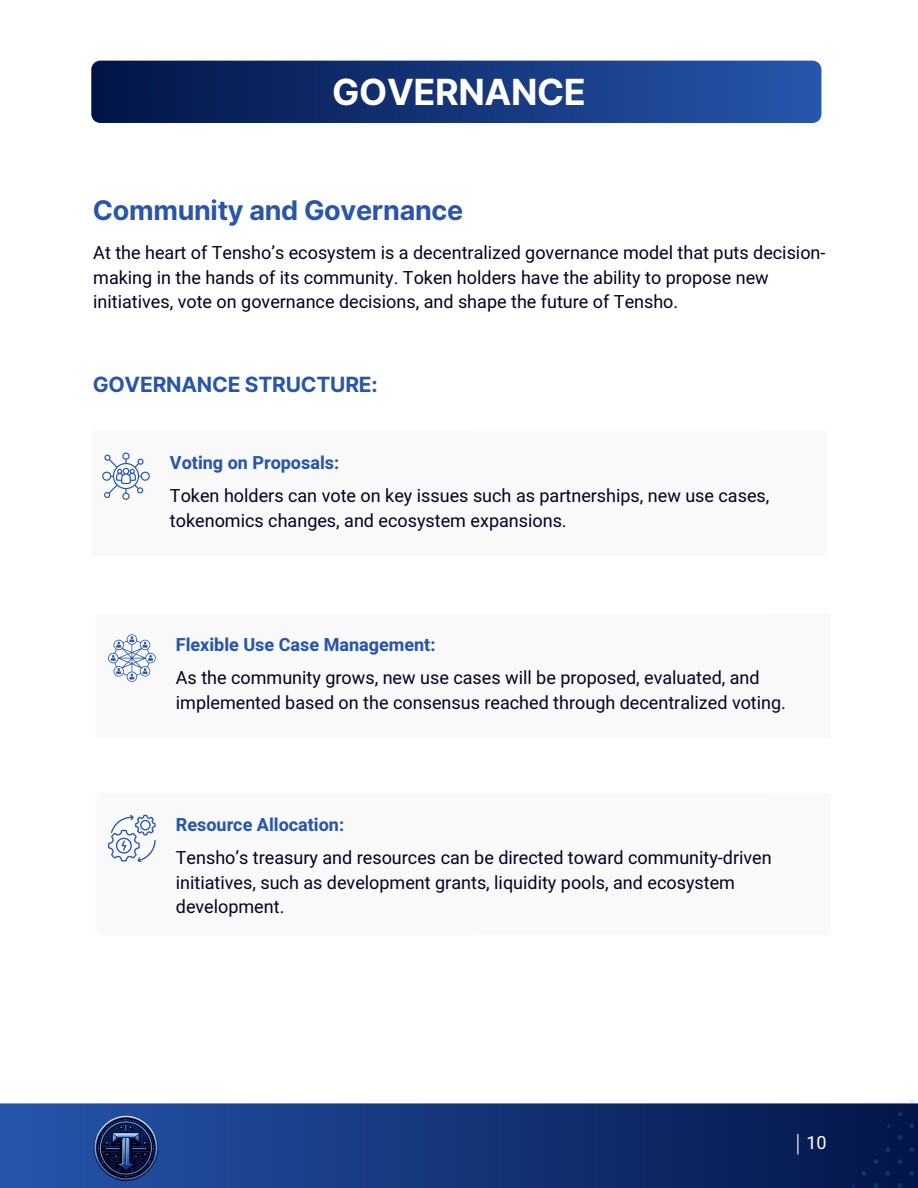
<style>
.page{position:relative;width:918px;height:1188px;background:#fff}
.page>*{position:absolute;margin:0;border:0;box-sizing:border-box;transform-origin:0 0}
.t1{font:700 36px "Inter";letter-spacing:-.01em;color:#fff}
.t2{font:700 27px "Inter";letter-spacing:-.01em;color:#2756ac}
.t3{font:700 21px "Inter";letter-spacing:-.01em;color:#2756ac}
.t4{font:18px/24.8px "Heebo";color:#020321}
.t5{font:700 18px "Heebo";color:#2756ac}
.t6{font:18px "Heebo";color:#fff}
</style>
<div class="page">
<svg style="left:0;top:1103px;width:827px;height:85px;background:#16387c"></svg>
<img style="left:91px;top:1111px;width:70px;height:72px">
<svg style="left:797px;top:1134px;width:1px;height:20px"></svg>
<svg style="left:827px;top:1099px;width:91px;height:89px;background:#112456"></svg>
<svg style="left:102px;top:453px;width:47px;height:47px"></svg>
<svg style="left:108px;top:634px;width:47px;height:48px"></svg>
<svg style="left:108px;top:815px;width:47px;height:47px"></svg>
<svg style="left:91px;top:61px;width:730px;height:62px;background:#153579"></svg>
<h4 class="t1" style="left:332px;top:70px;width:255px">GOVERNANCE</h4>
<p class="t2" style="left:93px;top:195px;width:372px">Community and Governance</p>
<p class="t4" style="left:93px;top:241px;width:734px">At the heart of Tensho’s ecosystem is a decentralized governance model that puts decision&shy;making in the hands of its community. Token holders have the ability to propose new initiatives, vote on governance decisions, and shape the future of Tensho.</p>
<p class="t3" style="left:93px;top:371px;width:286px">GOVERNANCE STRUCTURE:</p>
<p class="t5" style="left:170px;top:450px;width:171px">Voting on Proposals:</p>
<h3 class="t4" style="left:170px;top:484px;width:601px">Token holders can vote on key issues such as partnerships, new use cases, tokenomics changes, and ecosystem expansions.</h3>
<p class="t5" style="left:176px;top:632px;width:261px">Flexible Use Case Management:</p>
<p class="t4" style="left:176px;top:666px;width:612px">As the community grows, new use cases will be proposed, evaluated, and implemented based on the consensus reached through decentralized voting.</p>
<h4 class="t5" style="left:176px;top:812px;width:170px">Resource Allocation:</h4>
<h4 class="t4" style="left:176px;top:846px;width:597px">Tensho’s treasury and resources can be directed toward community-driven initiatives, such as development grants, liquidity pools, and ecosystem development.</h4>
<h2 class="t6" style="left:806px;top:1131px;width:22px">10</h2>
</div>
